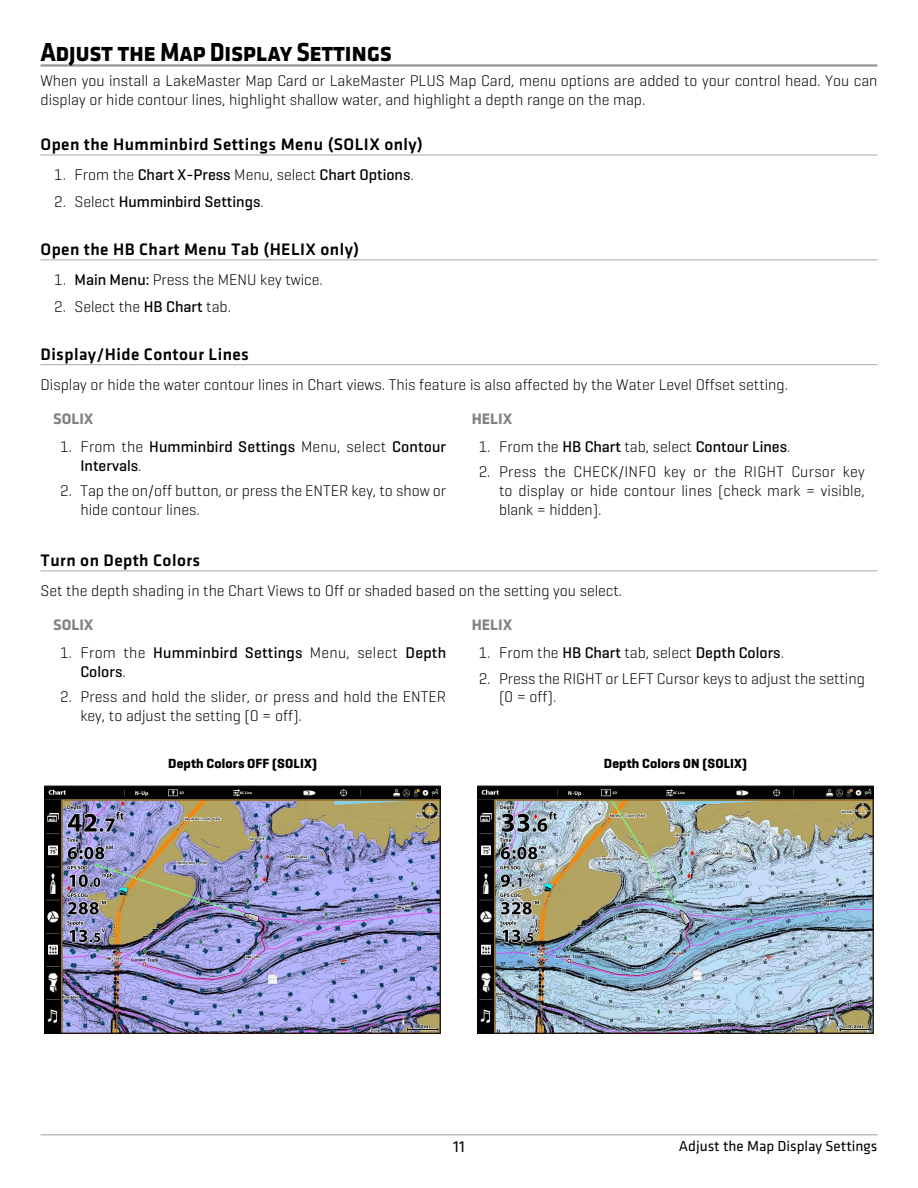
<style>
.page{position:relative;width:918px;height:1188px;background:#fff}
.page>*{position:absolute;margin:0;border:0;box-sizing:border-box;transform-origin:0 0}
.t1{font:700 27px "Klavika";letter-spacing:-.02em;color:#000;scale:.92 1}
.t2{font:500 17.25px "Klavika";letter-spacing:.025em;color:#000}
.t3{font:16.5px "Klavika";color:#000}
.t4{font:300 15.75px/18.9px "Geogrotesque";color:#000}
.t5{font:300 15.75px/18.9px "Geogrotesque";color:#000101}
.t6{font:500 15.75px/18.9px "Geogrotesque";letter-spacing:.01em;color:#000101}
.t7{font:500 15.75px "Geogrotesque";color:#000}
.t8{font:700 15.75px "Klavika";color:#808285}
.t9{font:15px "Klavika";color:#000}
.t10{font:700 13.5px "Geogrotesque";letter-spacing:.01em;color:#000}
.s1{font-weight:300}
.s2{font-weight:500}
.s3{font-weight:300;color:#000}
.s4{color:#000}
</style>
<div class="page">
<hr style="left:40px;top:1134px;width:837px;height:2px;background:#bcbec0">
<hr style="left:40px;top:64px;width:837px;height:3px;background:#939598">
<hr style="left:40px;top:155px;width:837px;height:1px;background:#a7a9ac">
<hr style="left:40px;top:259px;width:837px;height:1px;background:#a7a9ac">
<hr style="left:40px;top:364px;width:837px;height:1px;background:#a7a9ac">
<hr style="left:40px;top:571px;width:837px;height:1px;background:#a7a9ac">
<img style="left:46px;top:788px;width:393px;height:244px">
<div style="left:44px;top:786px;width:397px;height:248px;border:1px solid #000"></div>
<img style="left:479px;top:788px;width:393px;height:244px">
<div style="left:477px;top:786px;width:397px;height:248px;border:1px solid #000"></div>
<h1 class="t1" style="left:40px;top:40px;width:384px">Adjust the Map Display Settings</h1>
<p class="t4" style="left:40px;top:73px;width:839px">When you install a LakeMaster Map Card or LakeMaster PLUS Map Card, menu options are added to your control head. You can display or hide contour lines, highlight shallow water, and highlight a depth range on the map.</p>
<p class="t2" style="left:40px;top:137px;width:384px">Open the Humminbird Settings Menu (SOLIX only)</p>
<p class="t7" style="left:54px;top:168px;width:361px"><span class="s1">1. From the</span> Chart X-Press <span class="s1">Menu, select</span> Chart Options<span class="s1">.</span></p>
<p class="t7" style="left:54px;top:196px;width:211px"><span class="s1">2. Select</span> Humminbird Settings<span class="s1">.</span></p>
<p class="t2" style="left:40px;top:242px;width:320px">Open the HB Chart Menu Tab (HELIX only)</p>
<p class="t4" style="left:54px;top:271px;width:270px">1. <span class="s2">Main Menu:</span> Press the MENU key twice.</p>
<p class="t4" style="left:54px;top:299px;width:178px">2. Select the <span class="s2">HB Chart</span> tab.</p>
<p class="t2" style="left:40px;top:347px;width:210px">Display/Hide Contour Lines</p>
<p class="t4" style="left:40px;top:376px;width:749px">Display or hide the water contour lines in Chart views. This feature is also affected by the Water Level Offset setting.</p>
<p class="t8" style="left:53px;top:412px;width:42px">SOLIX</p>
<p class="t8" style="left:472px;top:412px;width:42px">HELIX</p>
<p class="t6" style="left:81px;top:438px;width:367px;text-indent:-20px"><span class="s3">1.</span> <span class="s1">From the</span> Humminbird Settings <span class="s1">Menu, select</span> Contour<br>Intervals<span class="s1">.</span></p>
<p class="t5" style="left:81px;top:483px;width:367px;text-indent:-20px"><span class="s4">2.</span> Tap the on/off button, or press the ENTER key, to show or hide contour lines.</p>
<p class="t4" style="left:479px;top:438px;width:313px">1. From the <span class="s2">HB Chart</span> tab, select <span class="s2">Contour Lines</span>.</p>
<p class="t4" style="left:499px;top:464px;width:367px;text-align:justify;text-indent:-20px">2. Press the CHECK/INFO key or the RIGHT Cursor key to display or hide contour lines (check mark = visible, blank = hidden).</p>
<p class="t2" style="left:40px;top:553px;width:161px">Turn on Depth Colors</p>
<p class="t4" style="left:40px;top:582px;width:583px">Set the depth shading in the Chart Views to Off or shaded based on the setting you select.</p>
<p class="t8" style="left:53px;top:618px;width:42px">SOLIX</p>
<p class="t8" style="left:472px;top:618px;width:42px">HELIX</p>
<p class="t6" style="left:81px;top:644px;width:367px;text-indent:-20px"><span class="s3">1.</span> <span class="s1">From the</span> Humminbird Settings <span class="s1">Menu, select</span> Depth<br>Colors<span class="s1">.</span></p>
<p class="t5" style="left:81px;top:689px;width:367px;text-indent:-20px"><span class="s4">2.</span> Press and hold the slider, or press and hold the ENTER key, to adjust the setting (0 = off).</p>
<p class="t4" style="left:479px;top:645px;width:307px">1. From the <span class="s2">HB Chart</span> tab, select <span class="s2">Depth Colors</span>.</p>
<p class="t4" style="left:499px;top:670px;width:367px;text-indent:-20px">2. Press the RIGHT or LEFT Cursor keys to adjust the setting (0 = off).</p>
<p class="t10" style="left:168px;top:758px;width:150px">Depth Colors OFF (SOLIX)</p>
<p class="t10" style="left:604px;top:758px;width:145px">Depth Colors ON (SOLIX)</p>
<p class="t3" style="left:453px;top:1140px;width:13px">11</p>
<p class="t9" style="left:679px;top:1140px;width:200px">Adjust the Map Display Settings</p>
</div>
